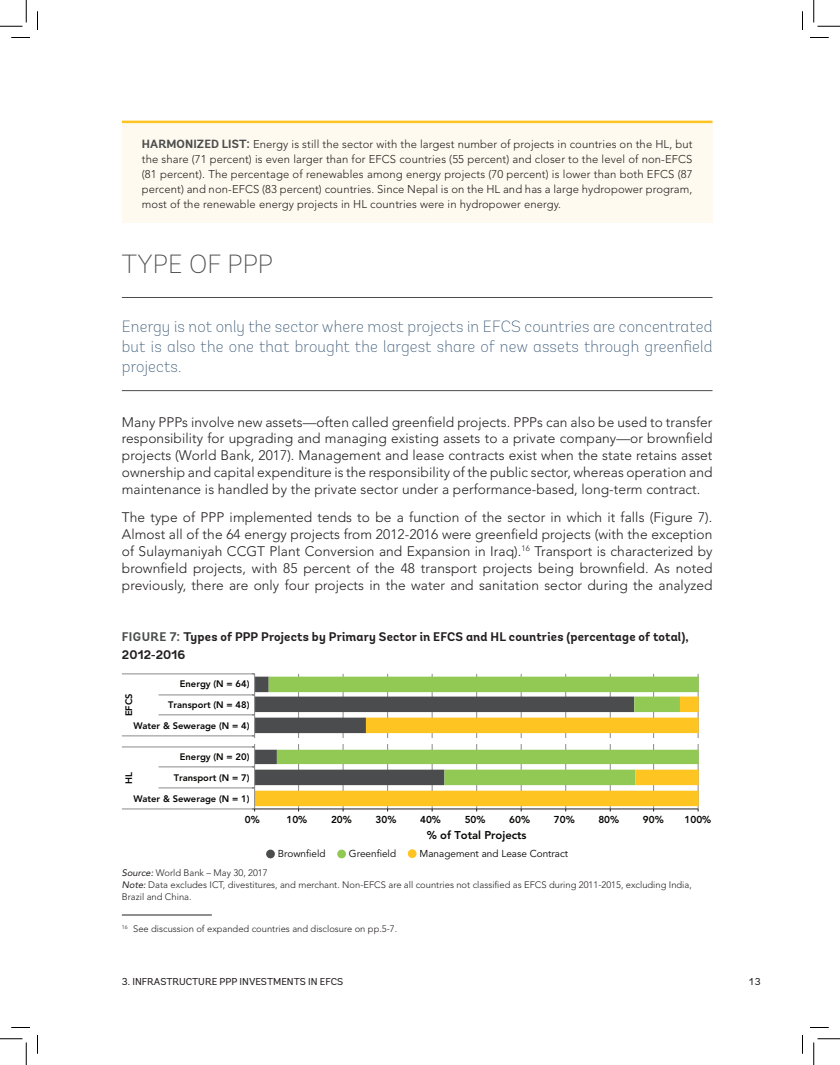
<style>
.page{position:relative;width:840px;height:1065px;background:#fff}
.page>*{position:absolute;margin:0;border:0;box-sizing:border-box;transform-origin:0 0}
.t1{font:200 26.25px "Andes";color:#4b4c4d}
.t2{font:200 16.25px/20px "Andes";letter-spacing:.01em;color:#3a5976;text-align:justify}
.t3{font:300 13.75px/16.9px "Avenir LT Std";letter-spacing:.005em;color:#231f20;text-align:justify}
.t4{font:700 12.5px/17.5px "Andes";letter-spacing:.01em;color:#231f20}
.t5{font:300 11.25px/15px "Avenir LT Std";letter-spacing:.01em;color:#231f20;text-align:justify}
.t6{font:800 11.25px "Avenir LT Std";color:#050504}
.t7{font:10px "Avenir LT Std";color:#050504}
.t8{font:10px "Andes";color:#231f20}
.t9{font:800 10px "Avenir LT Std";color:#050504}
.t10{font:300 9.38px/11.9px "Avenir LT Std";color:#231f20}
.t11{font:800 9.38px "Avenir LT Std";color:#050504}
.s1{font-family:"Andes";font-weight:700;font-size:11.88px;color:#4b4c4d}
.s2{color:#4b4c4d}
.s3{font-weight:400;font-style:italic}
</style>
<div class="page">
<div style="left:122px;top:122px;width:590px;height:101px;background:#fefaef"></div>
<hr style="left:122px;top:121px;width:590px;height:2px;background:#fec422">
<hr style="left:122px;top:915px;width:90px;height:1px;background:#231f20">
<hr style="left:122px;top:297px;width:590px;height:1px;background:#4b4c4d">
<hr style="left:122px;top:390px;width:590px;height:1px;background:#4b4c4d">
<div style="left:266px;top:850px;width:9px;height:8px;background:#4b4c4d;border-radius:50%"></div>
<div style="left:408px;top:849px;width:9px;height:9px;background:#fec422;border-radius:50%"></div>
<div style="left:337px;top:850px;width:9px;height:8px;background:#92c954;border-radius:50%"></div>
<hr style="left:298px;top:674px;width:1px;height:135px;background:#8b8a8a">
<hr style="left:343px;top:674px;width:1px;height:135px;background:#8b8a8a">
<hr style="left:387px;top:674px;width:1px;height:135px;background:#8b8a8a">
<hr style="left:432px;top:674px;width:1px;height:135px;background:#8b8a8a">
<hr style="left:476px;top:674px;width:1px;height:135px;background:#8b8a8a">
<hr style="left:521px;top:674px;width:1px;height:135px;background:#8b8a8a">
<hr style="left:566px;top:674px;width:1px;height:135px;background:#8b8a8a">
<hr style="left:610px;top:674px;width:1px;height:135px;background:#8b8a8a">
<hr style="left:653px;top:674px;width:1px;height:135px;background:#8b8a8a">
<hr style="left:698px;top:674px;width:1px;height:135px;background:#8b8a8a">
<svg style="left:269px;top:677px;width:430px;height:20px;background:#a8d279"></svg>
<svg style="left:255px;top:697px;width:444px;height:109px"></svg>
<hr style="left:254px;top:674px;width:1px;height:135px;background:#8b8a8a">
<hr style="left:122px;top:674px;width:133px;height:1px;background:#8b8a8a">
<hr style="left:159px;top:695px;width:96px;height:1px;background:#8b8a8a">
<hr style="left:159px;top:715px;width:96px;height:1px;background:#8b8a8a">
<hr style="left:122px;top:736px;width:133px;height:1px;background:#8b8a8a">
<hr style="left:122px;top:747px;width:133px;height:1px;background:#8b8a8a">
<hr style="left:159px;top:767px;width:96px;height:1px;background:#8b8a8a">
<hr style="left:159px;top:788px;width:96px;height:1px;background:#8b8a8a">
<hr style="left:122px;top:809px;width:133px;height:1px;background:#8b8a8a">
<hr style="left:255px;top:809px;width:443px;height:1px;background:#231f20">
<div style="left:240px;top:739px;width:459px;height:5px;background:#fff"></div>
<svg style="left:11px;top:37px;width:19px;height:1px"></svg>
<svg style="left:810px;top:37px;width:19px;height:1px"></svg>
<svg style="left:11px;top:1027px;width:19px;height:1px"></svg>
<svg style="left:810px;top:1027px;width:19px;height:1px"></svg>
<svg style="left:37px;top:11px;width:1px;height:19px"></svg>
<svg style="left:37px;top:1035px;width:1px;height:19px"></svg>
<svg style="left:802px;top:11px;width:1px;height:19px"></svg>
<svg style="left:802px;top:1035px;width:1px;height:19px"></svg>
<svg style="left:0;top:0;width:27px;height:27px"></svg>
<svg style="left:0;top:1039px;width:27px;height:26px"></svg>
<svg style="left:814px;top:0;width:26px;height:27px"></svg>
<svg style="left:814px;top:1039px;width:26px;height:26px"></svg>
<p class="t5" style="left:142px;top:137px;width:552px"><span class="s1">HARMONIZED LIST:</span> Energy is still the sector with the largest number of projects in countries on the HL, but the share (71 percent) is even larger than for EFCS countries (55 percent) and closer to the level of non-EFCS (81 percent). The percentage of renewables among energy projects (70 percent) is lower than both EFCS (87 percent) and non-EFCS (83 percent) countries. Since Nepal is on the HL and has a large hydropower program, most of the renewable energy projects in HL countries were in hydropower energy.</p>
<h1 class="t1" style="left:122px;top:248px;width:152px">TYPE OF PPP</h1>
<p class="t2" style="left:122px;top:316px;width:592px">Energy is not only the sector where most projects in EFCS countries are concentrated but is also the one that brought the largest share of new assets through greenfield projects.</p>
<p class="t3" style="left:122px;top:413px;width:592px">Many PPPs involve new assets—often called greenfield projects. PPPs can also be used to transfer responsibility for upgrading and managing existing assets to a private company—or brownfield projects (World Bank, 2017). Management and lease contracts exist when the state retains asset ownership and capital expenditure is the responsibility of the public sector, whereas operation and maintenance is handled by the private sector under a performance-based, long-term contract.</p>
<p class="t3" style="left:122px;top:509px;width:592px">The type of PPP implemented tends to be a function of the sector in which it falls (Figure 7).<br>Almost all of the 64 energy projects from 2012-2016 were greenfield projects (with the exception of Sulaymaniyah CCGT Plant Conversion and Expansion in Iraq).<sup>16</sup> Transport is characterized by brownfield projects, with 85 percent of the 48 transport projects being brownfield. As noted previously, there are only four projects in the water and sanitation sector during the analyzed</p>
<p class="t4" style="left:122px;top:629px;width:568px"><span class="s2">FIGURE 7:</span> Types of PPP Projects by Primary Sector in EFCS and HL countries (percentage of total),<br>2012-2016</p>
<p class="t11" style="left:180px;top:679px;width:71px">Energy (N = 64)</p>
<p class="t11" style="left:168px;top:699px;width:83px">Transport (N = 48)</p>
<p class="t11" style="left:133px;top:720px;width:118px">Water &amp; Sewerage (N = 4)</p>
<p class="t11" style="left:180px;top:751px;width:71px">Energy (N = 20)</p>
<p class="t11" style="left:174px;top:772px;width:77px">Transport (N = 7)</p>
<p class="t11" style="left:133px;top:793px;width:118px">Water &amp; Sewerage (N = 1)</p>
<p class="t11" style="left:123px;top:716px;width:24px;rotate:-90deg">EFCS</p>
<p class="t11" style="left:123px;top:784px;width:13px;rotate:-90deg">HL</p>
<p class="t9" style="left:245px;top:813px;width:16px">0%</p>
<p class="t9" style="left:286px;top:813px;width:22px">10%</p>
<p class="t9" style="left:331px;top:813px;width:22px">20%</p>
<p class="t9" style="left:376px;top:813px;width:22px">30%</p>
<p class="t9" style="left:420px;top:813px;width:22px">40%</p>
<p class="t9" style="left:465px;top:813px;width:22px">50%</p>
<p class="t9" style="left:509px;top:813px;width:22px">60%</p>
<p class="t9" style="left:554px;top:813px;width:22px">70%</p>
<p class="t9" style="left:598px;top:813px;width:22px">80%</p>
<p class="t9" style="left:643px;top:813px;width:22px">90%</p>
<p class="t9" style="left:685px;top:813px;width:28px">100%</p>
<p class="t6" style="left:427px;top:828px;width:101px">% of Total Projects</p>
<p class="t10" style="left:122px;top:867px;width:571px"><span class="s3">Source:</span> World Bank – May 30, 2017<br><span class="s3">Note:</span> Data excludes ICT, divestitures, and merchant. Non-EFCS are all countries not classified as EFCS during 2011-2015, excluding India,<br>Brazil and China.</p>
<p class="t7" style="left:278px;top:848px;width:49px">Brownfield</p>
<p class="t7" style="left:349px;top:848px;width:49px">Greenfield</p>
<p class="t7" style="left:420px;top:848px;width:150px">Management and Lease Contract</p>
<p class="t10" style="left:122px;top:923px;width:277px"><sup>16</sup> See discussion of expanded countries and disclosure on pp.5-7.</p>
<p class="t8" style="left:122px;top:975px;width:33px">3. INFRAS</p>
<p class="t8" style="left:166px;top:975px;width:178px">TRUCTURE PPP I NVESTMENTS I N EFCS</p>
<p class="t8" style="left:749px;top:975px;width:13px">13</p>
</div>
